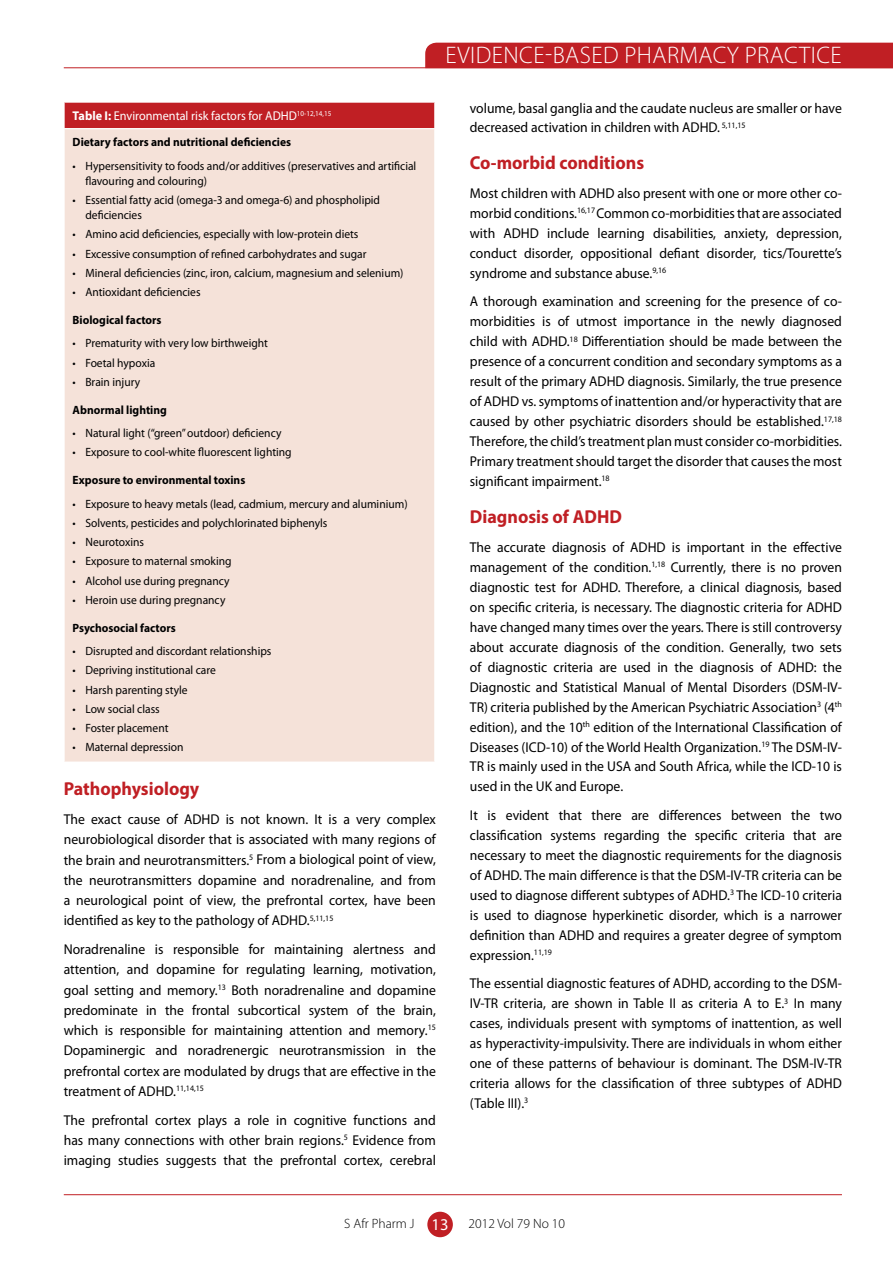
<style>
.page{position:relative;width:893px;height:1263px;background:#fff}
.page>*{position:absolute;margin:0;border:0;box-sizing:border-box;transform-origin:0 0}
.t1{font:300 24px "Myriad Pro";letter-spacing:.02em;color:#fff}
.t2{font:700 18.75px "Myriad Pro";color:#c01f24;scale:.96 1}
.t3{font:14.25px/20px "Myriad Pro";color:#000;text-align:justify;scale:.96 1}
.t4{font:300 13.5px "Myriad Pro";color:#000}
.t5{font:12.75px "Myriad Pro";color:#fff;scale:.96 1}
.t6{font:12px/15px "Myriad Pro";color:#000;scale:.96 1}
.t7{font:700 12px "Myriad Pro";color:#000;scale:.96 1}
.s1{font-weight:700}
.s2{font-weight:400;font-size:16.5px;color:#fff}
</style>
<div class="page">
<hr style="left:64px;top:1194px;width:778px;height:1px;background:#c01f24">
<div style="left:427px;top:1212px;width:26px;height:25px;background:#c01f24;border-radius:50%"></div>
<svg style="left:424px;top:42px;width:469px;height:27px;background:#c32a2f"></svg>
<hr style="left:64px;top:67px;width:829px;height:1px;background:#c01f24">
<div style="left:64px;top:102px;width:371px;height:27px;background:#c01f24"></div>
<div style="left:64px;top:129px;width:371px;height:633px;background:#f5e2d9"></div>
<hr style="left:64px;top:102px;width:371px;height:1px;background:#fff">
<svg style="left:64px;top:103px;width:1px;height:25px"></svg>
<svg style="left:434px;top:103px;width:1px;height:25px"></svg>
<hr style="left:64px;top:128px;width:371px;height:1px;background:#fff">
<hr style="left:64px;top:129px;width:1px;height:633px;background:#fff">
<hr style="left:434px;top:129px;width:1px;height:633px;background:#fff">
<h1 class="t1" style="left:446px;top:42px;width:398px">EVIDENCE-BASED PHARMACY PRACTICE</h1>
<p class="t5" style="left:73px;top:108px;width:271px"><span class="s1">Table I:</span> Environmental risk factors for ADHD<sup>10-12,14,15</sup></p>
<p class="t7" style="left:73px;top:134px;width:229px">Dietary factors and nutritional deficiencies</p>
<p class="t6" style="left:85px;top:158px;width:346px;text-indent:-13px">• Hypersensitivity to foods and/or additives (preservatives and artificial flavouring and colouring)</p>
<p class="t6" style="left:85px;top:192px;width:308px;text-indent:-13px">• Essential fatty acid (omega-3 and omega-6) and phospholipid deficiencies</p>
<p class="t6" style="left:73px;top:227px;width:299px">• Amino acid deficiencies, especially with low-protein diets</p>
<p class="t6" style="left:73px;top:246px;width:308px">• Excessive consumption of refined carbohydrates and sugar</p>
<p class="t6" style="left:73px;top:265px;width:346px">• Mineral deficiencies (zinc, iron, calcium, magnesium and selenium)</p>
<p class="t6" style="left:73px;top:284px;width:135px">• Antioxidant deficiencies</p>
<p class="t7" style="left:73px;top:312px;width:94px">Biological factors</p>
<p class="t6" style="left:73px;top:336px;width:205px">• Prematurity with very low birthweight</p>
<p class="t6" style="left:73px;top:355px;width:88px">• Foetal hypoxia</p>
<p class="t6" style="left:73px;top:374px;width:72px">• Brain injury</p>
<p class="t7" style="left:73px;top:402px;width:100px">Abnormal lighting</p>
<p class="t6" style="left:73px;top:425px;width:219px">• Natural light (“green” outdoor) deficiency</p>
<p class="t6" style="left:73px;top:445px;width:230px">• Exposure to cool-white fluorescent lighting</p>
<p class="t7" style="left:73px;top:472px;width:181px">Exposure to environmental toxins</p>
<p class="t6" style="left:73px;top:496px;width:350px">• Exposure to heavy metals (lead, cadmium, mercury and aluminium)</p>
<p class="t6" style="left:73px;top:515px;width:267px">• Solvents, pesticides and polychlorinated biphenyls</p>
<p class="t6" style="left:73px;top:534px;width:76px">• Neurotoxins</p>
<p class="t6" style="left:73px;top:554px;width:167px">• Exposure to maternal smoking</p>
<p class="t6" style="left:73px;top:573px;width:165px">• Alcohol use during pregnancy</p>
<p class="t6" style="left:73px;top:592px;width:161px">• Heroin use during pregnancy</p>
<p class="t7" style="left:73px;top:620px;width:109px">Psychosocial factors</p>
<p class="t6" style="left:73px;top:643px;width:209px">• Disrupted and discordant relationships</p>
<p class="t6" style="left:73px;top:663px;width:151px">• Depriving institutional care</p>
<p class="t6" style="left:73px;top:682px;width:121px">• Harsh parenting style</p>
<p class="t6" style="left:73px;top:701px;width:92px">• Low social class</p>
<p class="t6" style="left:73px;top:720px;width:101px">• Foster placement</p>
<p class="t6" style="left:73px;top:740px;width:117px">• Maternal depression</p>
<h2 class="t2" style="left:64px;top:777px;width:143px">Pathophysiology</h2>
<p class="t3" style="left:64px;top:809px;width:389px">The exact cause of ADHD is not known. It is a very complex neurobiological disorder that is associated with many regions of the brain and neurotransmitters.<sup>5</sup> From a biological point of view, the neurotransmitters dopamine and noradrenaline, and from a neurological point of view, the prefrontal cortex, have been identified as key to the pathology of ADHD.<sup>5,11,15</sup></p>
<p class="t3" style="left:64px;top:939px;width:389px">Noradrenaline is responsible for maintaining alertness and attention, and dopamine for regulating learning, motivation, goal setting and memory.<sup>13</sup> Both noradrenaline and dopamine predominate in the frontal subcortical system of the brain, which is responsible for maintaining attention and memory.<sup>15<br></sup>Dopaminergic and noradrenergic neurotransmission in the prefrontal cortex are modulated by drugs that are effective in the treatment of ADHD.<sup>11,14,15</sup></p>
<p class="t3" style="left:64px;top:1109px;width:389px">The prefrontal cortex plays a role in cognitive functions and has many connections with other brain regions.<sup>5</sup> Evidence from imaging studies suggests that the prefrontal cortex, cerebral</p>
<p class="t3" style="left:470px;top:98px;width:389px">volume, basal ganglia and the caudate nucleus are smaller or have decreased activation in children with ADHD. <sup>5,11,15</sup></p>
<h2 class="t2" style="left:470px;top:151px;width:183px">Co-morbid conditions</h2>
<p class="t3" style="left:470px;top:183px;width:389px">Most children with ADHD also present with one or more other co&shy;morbid conditions.<sup>16,17</sup> Common co-morbidities that are associated with ADHD include learning disabilities, anxiety, depression, conduct disorder, oppositional defiant disorder, tics/Tourette’s syndrome and substance abuse.<sup>9,16</sup></p>
<p class="t3" style="left:470px;top:291px;width:389px">A thorough examination and screening for the presence of co&shy;morbidities is of utmost importance in the newly diagnosed child with ADHD.<sup>18</sup> Differentiation should be made between the presence of a concurrent condition and secondary symptoms as a result of the primary ADHD diagnosis. Similarly, the true presence of ADHD vs. symptoms of inattention and/or hyperactivity that are caused by other psychiatric disorders should be established.<sup>17,18<br></sup>Therefore, the child’s treatment plan must consider co-morbidities.<br>Primary treatment should target the disorder that causes the most significant impairment.<sup>18</sup></p>
<h2 class="t2" style="left:470px;top:505px;width:160px">Diagnosis of ADHD</h2>
<p class="t3" style="left:470px;top:537px;width:389px">The accurate diagnosis of ADHD is important in the effective management of the condition.<sup>1,18</sup> Currently, there is no proven diagnostic test for ADHD. Therefore, a clinical diagnosis, based on specific criteria, is necessary. The diagnostic criteria for ADHD have changed many times over the years. There is still controversy about accurate diagnosis of the condition. Generally, two sets of diagnostic criteria are used in the diagnosis of ADHD: the Diagnostic and Statistical Manual of Mental Disorders (DSM-IV-TR) criteria published by the American Psychiatric Association<sup>3</sup> (4<sup>th </sup>edition), and the 10<sup>th</sup> edition of the International Classification of Diseases (ICD-10) of the World Health Organization.<sup>19</sup> The DSM-IV-TR is mainly used in the USA and South Africa, while the ICD-10 is used in the UK and Europe.</p>
<p class="t3" style="left:470px;top:805px;width:389px">It is evident that there are differences between the two classification systems regarding the specific criteria that are necessary to meet the diagnostic requirements for the diagnosis of ADHD. The main difference is that the DSM-IV-TR criteria can be used to diagnose different subtypes of ADHD.<sup>3</sup> The ICD-10 criteria is used to diagnose hyperkinetic disorder, which is a narrower definition than ADHD and requires a greater degree of symptom expression.<sup>11,19</sup></p>
<p class="t3" style="left:470px;top:973px;width:389px">The essential diagnostic features of ADHD, according to the DSM-IV-TR criteria, are shown in Table II as criteria A to E.<sup>3</sup> In many cases, individuals present with symptoms of inattention, as well as hyperactivity-impulsivity. There are individuals in whom either one of these patterns of behaviour is dominant. The DSM-IV-TR criteria allows for the classification of three subtypes of ADHD (Table III).<sup>3</sup></p>
<p class="t4" style="left:344px;top:1216px;width:106px">S AFR PHARM J <span class="s2">13</span></p>
<p class="t4" style="left:469px;top:1216px;width:98px">2012 VOL 79 NO 10</p>
</div>
